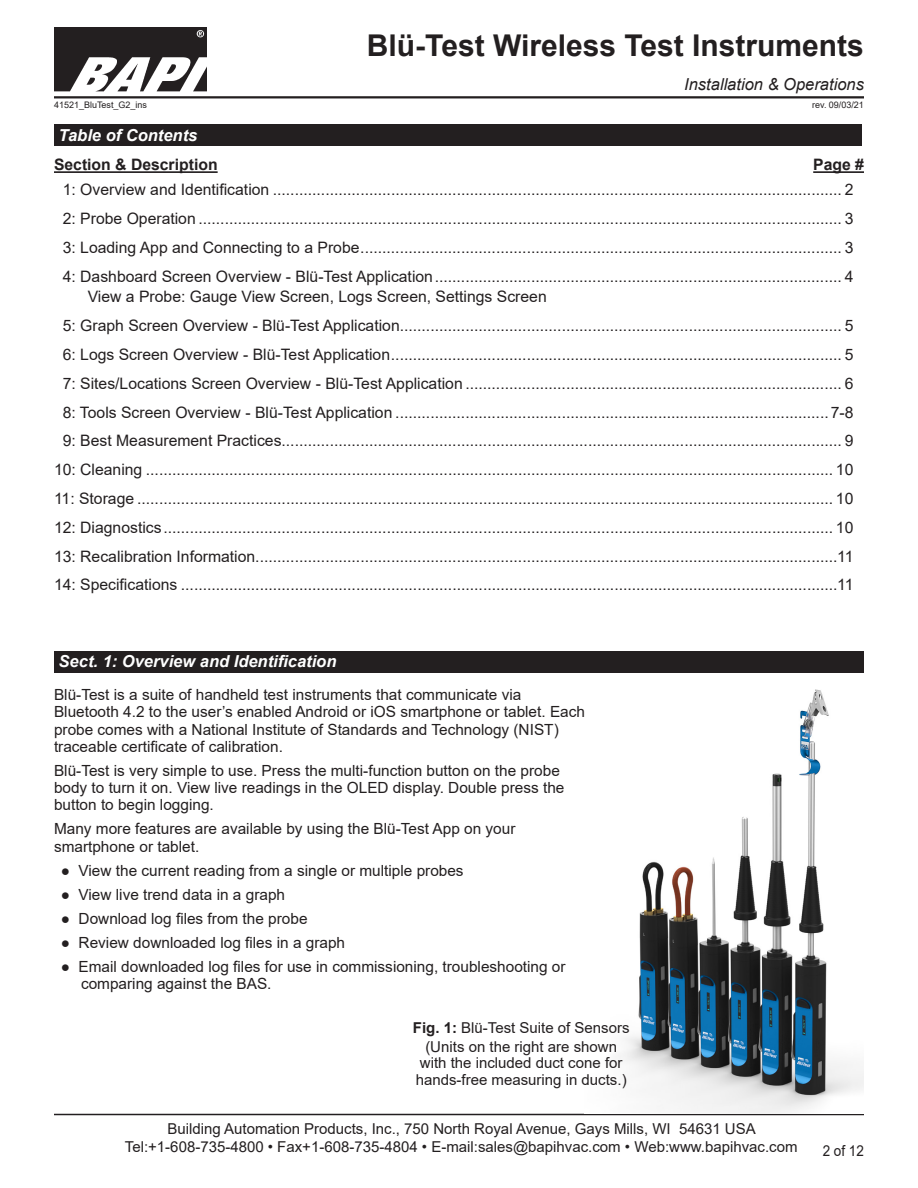
<style>
.page{position:relative;width:918px;height:1188px;background:#fff}
.page>*{position:absolute;margin:0;border:0;box-sizing:border-box;transform-origin:0 0}
.t1{font:700 30px "Arial";color:#231f20}
.Datasheet_Section_Ti{font:italic 700 16.5px "Arial";color:#fff}
.t2{font:italic 16.5px "Arial";color:#231f20}
.t3{font:15.75px "Arial";color:#231f20}
.t4{font:700 15.75px "Arial";color:#231f20}
.t5{font:15.3px/17.2px "Arial";color:#231f20}
.Pict_Title{font:15px/16.5px "Arial";color:#231f20;text-align:center}
.Pict_Title-2{font:15px "Arial";color:#231f20;scale:.9 1}
.t6{font:9px "Arial";color:#231f20}
.s1{font-weight:700}
</style>
<div class="page">
<img style="left:54px;top:27px;width:152px;height:64px">
<hr style="left:54px;top:96px;width:810px;height:2px;background:#231f20">
<hr style="left:54px;top:1114px;width:810px;height:1px;background:#231f20">
<img style="left:618px;top:689px;width:246px;height:425px">
<div style="left:54px;top:651px;width:810px;height:22px;background:#231f20"></div>
<div style="left:54px;top:124px;width:808px;height:22px;background:#231f20"></div>
<hr style="left:54px;top:171px;width:164px;height:2px;background:#231f20">
<hr style="left:813px;top:171px;width:51px;height:2px;background:#231f20">
<h1 class="t1" style="left:367px;top:24px;width:499px">Blü-Test Wireless Test Instruments</h1>
<p class="t2" style="left:684px;top:74px;width:181px">Installation &amp; Operations</p>
<p class="t6" style="left:54px;top:99px;width:95px">41521_BluTest_G2_ins</p>
<p class="t6" style="left:812px;top:99px;width:53px">rev. 09/03/21</p>
<p class="Datasheet_Section_Ti" style="left:59px;top:124px;width:140px">Table of Contents</p>
<p class="t4" style="left:54px;top:154px;width:165px">Section &amp; Description</p>
<p class="t4" style="left:813px;top:154px;width:52px">Page #</p>
<p class="t3" style="left:63px;top:179px;width:792px">1: Overview and Identification .................................................................................................................................. 2</p>
<p class="t3" style="left:63px;top:208px;width:792px">2: Probe Operation ................................................................................................................................................... 3</p>
<p class="t3" style="left:63px;top:236px;width:792px">3: Loading App and Connecting to a Probe.............................................................................................................. 3</p>
<p class="t3" style="left:63px;top:265px;width:792px">4: Dashboard Screen Overview - Blü-Test Application............................................................................................. 4</p>
<p class="t3" style="left:88px;top:286px;width:461px">View a Probe: Gauge View Screen, Logs Screen, Settings Screen</p>
<p class="t3" style="left:63px;top:315px;width:792px">5: Graph Screen Overview - Blü-Test Application..................................................................................................... 5</p>
<p class="t3" style="left:63px;top:344px;width:792px">6: Logs Screen Overview - Blü-Test Application....................................................................................................... 5</p>
<p class="t3" style="left:63px;top:372px;width:792px">7: Sites/Locations Screen Overview - Blü-Test Application ...................................................................................... 6</p>
<p class="t3" style="left:63px;top:401px;width:792px">8: Tools Screen Overview - Blü-Test Application ...................................................................................................7-8</p>
<p class="t3" style="left:63px;top:430px;width:792px">9: Best Measurement Practices................................................................................................................................ 9</p>
<p class="t3" style="left:54px;top:459px;width:801px">10: Cleaning ............................................................................................................................................................. 10</p>
<p class="t3" style="left:54px;top:488px;width:801px">11: Storage ............................................................................................................................................................... 10</p>
<p class="t3" style="left:54px;top:516px;width:801px">12: Diagnostics......................................................................................................................................................... 10</p>
<p class="t3" style="left:54px;top:545px;width:801px">13: Recalibration Information.....................................................................................................................................11</p>
<p class="t3" style="left:54px;top:574px;width:801px">14: Specifications ......................................................................................................................................................11</p>
<p class="Datasheet_Section_Ti" style="left:59px;top:651px;width:279px">Sect. 1: Overview and Identification</p>
<p class="t5" style="left:54px;top:686px;width:533px">Blü-Test is a suite of handheld test instruments that communicate via Bluetooth 4.2 to the user’s enabled Android or iOS smartphone or tablet. Each probe comes with a National Institute of Standards and Technology (NIST) traceable certificate of calibration.</p>
<p class="t5" style="left:54px;top:762px;width:512px">Blü-Test is very simple to use. Press the multi-function button on the probe body to turn it on. View live readings in the OLED display. Double press the button to begin logging.</p>
<p class="t5" style="left:54px;top:820px;width:463px">Many more features are available by using the Blü-Test App on your smartphone or tablet.</p>
<p class="t5" style="left:61px;top:861px;width:404px">● View the current reading from a single or multiple probes</p>
<p class="t5" style="left:61px;top:885px;width:226px">● View live trend data in a graph</p>
<p class="t5" style="left:61px;top:909px;width:248px">● Download log files from the probe</p>
<p class="t5" style="left:61px;top:933px;width:286px">● Review downloaded log files in a graph</p>
<p class="t5" style="left:81px;top:957px;width:486px;text-indent:-20px">● Email downloaded log files for use in commissioning, troubleshooting or comparing against the BAS.</p>
<p class="Pict_Title" style="left:413px;top:1019px;width:218px"><span class="s1">Fig. 1:</span> Blü-Test Suite of Sensors</p>
<p class="Pict_Title" style="left:416px;top:1038px;width:212px">(Units on the right are shown with the included duct cone for hands-free measuring in ducts.)</p>
<p class="Pict_Title" style="left:125px;top:1119px;width:674px;line-height:18px">Building Automation Products, Inc., 750 North Royal Avenue, Gays Mills, WI 54631 USA<br>Tel:+1-608-735-4800 • Fax+1-608-735-4804 • E-mail:sales@bapihvac.com • Web:www.bapihvac.com</p>
<p class="Pict_Title-2" style="left:823px;top:1141px;width:47px">2 of 12</p>
</div>
